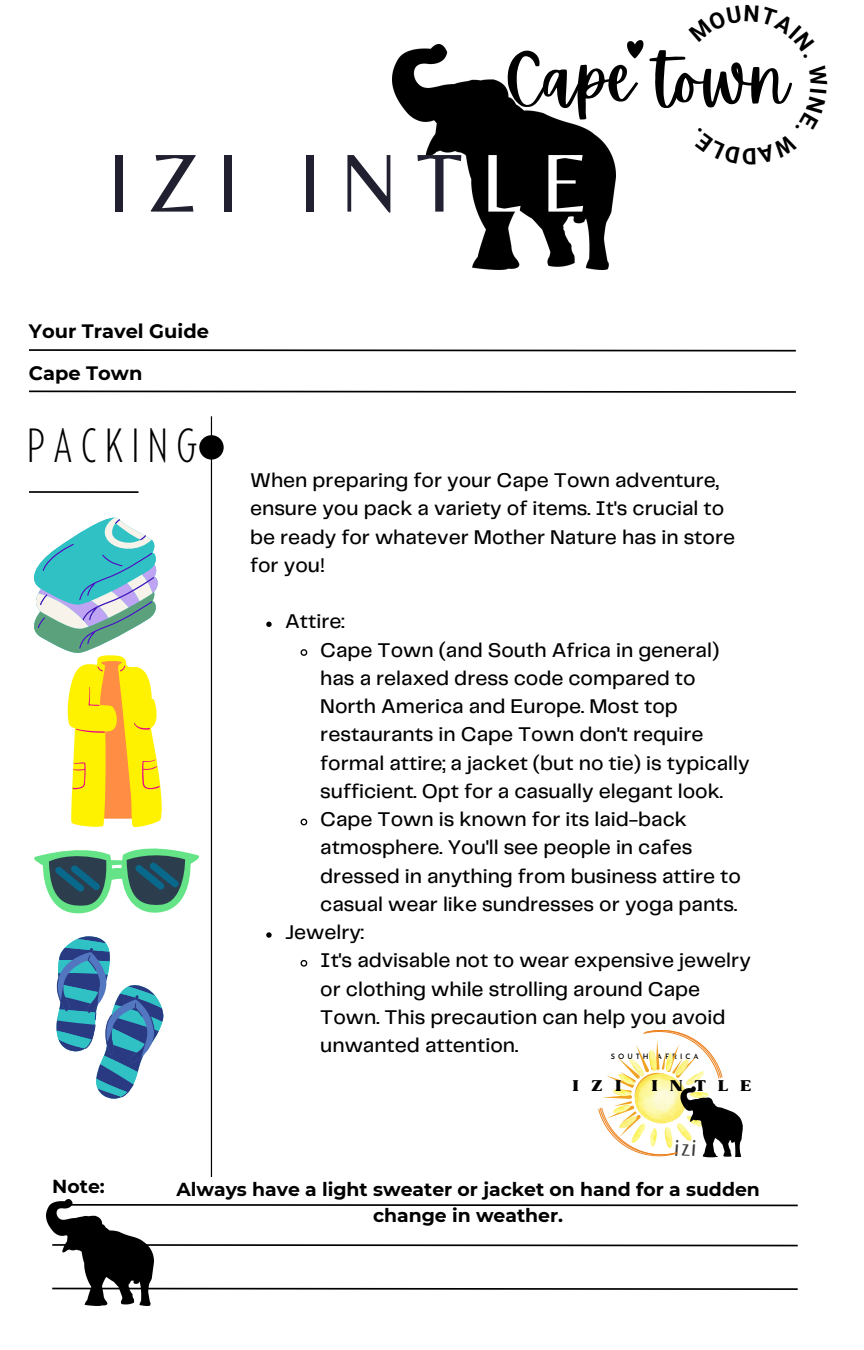
<style>
.page{position:relative;width:864px;height:1350px;background:#fff}
.page>*{position:absolute;margin:0;border:0;box-sizing:border-box;transform-origin:0 0}
.t1{font:85.5px "Belleza";letter-spacing:.215em;color:#202030}
.t2{font:67.05px "Apricots";color:#000}
.t3{font:200 condensed 47.93px "Balgin";letter-spacing:.175em;color:#000}
.t4{font:25.2px "Hangyaboly";color:#3d3b3a}
.t5{font:500 20.7px/28.3px "Telegraf";color:#000}
.t6{font:700 19.35px "Montserrat";color:#000}
.t7{font:700 18.9px/25.2px "Montserrat";color:#000;text-align:center}
.t8{font:14.85px "Bugaki";letter-spacing:.8em;color:#000}
.t9{font:600 7.42px "Josefin Sans";letter-spacing:.4em;color:#000}
.s1{color:#fff}
</style>
<div class="page">
<img style="left:392px;top:45px;width:223px;height:224px">
<hr style="left:29px;top:349px;width:767px;height:3px;background:#000">
<hr style="left:29px;top:391px;width:767px;height:2px;background:#000">
<hr style="left:29px;top:491px;width:110px;height:2px;background:#000">
<hr style="left:52px;top:1204px;width:746px;height:2px;background:#000">
<hr style="left:52px;top:1244px;width:746px;height:2px;background:#000">
<hr style="left:211px;top:416px;width:1px;height:761px;background:#000">
<div style="left:199px;top:435px;width:25px;height:25px;background:#000;border-radius:50%"></div>
<img style="left:47px;top:1199px;width:106px;height:106px">
<hr style="left:52px;top:1288px;width:746px;height:2px;background:#000">
<svg style="left:34px;top:517px;width:128px;height:311px"></svg>
<svg style="left:56px;top:936px;width:107px;height:162px"></svg>
<svg style="left:34px;top:848px;width:165px;height:66px"></svg>
<svg style="left:266px;top:622px;width:6px;height:5px"></svg>
<svg style="left:300px;top:649px;width:8px;height:7px"></svg>
<svg style="left:300px;top:818px;width:8px;height:8px"></svg>
<svg style="left:266px;top:932px;width:6px;height:6px"></svg>
<svg style="left:300px;top:959px;width:8px;height:8px"></svg>
<svg style="left:598px;top:1030px;width:145px;height:127px"></svg>
<svg style="left:627px;top:40px;width:17px;height:19px"></svg>
<h2 class="t2" style="left:504px;top:40px;width:286px">Cape town</h2>
<p class="t1" style="left:108px;top:132px;width:483px">IZI INT<span class="s1">LE</span></p>
<p class="t6" style="left:29px;top:319px;width:182px">Your Travel Guide</p>
<p class="t6" style="left:29px;top:361px;width:115px">Cape Town</p>
<h1 class="t3" style="left:27px;top:426px;width:171px">PACKING</h1>
<p class="t5" style="left:250px;top:467px;width:487px">When preparing for your Cape Town adventure, ensure you pack a variety of items. It's crucial to be ready for whatever Mother Nature has in store for you!</p>
<h3 class="t5" style="left:285px;top:608px;width:61px">Attire:</h3>
<p class="t5" style="left:320px;top:637px;width:431px">Cape Town (and South Africa in general) has a relaxed dress code compared to North America and Europe. Most top restaurants in Cape Town don't require formal attire; a jacket (but no tie) is typically sufficient. Opt for a casually elegant look.</p>
<p class="t5" style="left:320px;top:806px;width:422px">Cape Town is known for its laid-back atmosphere. You'll see people in cafes dressed in anything from business attire to casual wear like sundresses or yoga pants.</p>
<h2 class="t5" style="left:285px;top:919px;width:80px">Jewelry:</h2>
<p class="t5" style="left:320px;top:947px;width:432px">It's advisable not to wear expensive jewelry or clothing while strolling around Cape Town. This precaution can help you avoid unwanted attention.</p>
<p class="t9" style="left:611px;top:1053px;width:89px">SOUTH AFRICA</p>
<p class="t8" style="left:572px;top:1076px;width:51px">IZI</p>
<p class="t8" style="left:651px;top:1076px;width:102px">INTLE</p>
<p class="t4" style="left:674px;top:1131px;width:24px">izi</p>
<h3 class="t7" style="left:52px;top:1173px;width:54px">Note:</h3>
<p class="t7" style="left:176px;top:1177px;width:585px">Always have a light sweater or jacket on hand for a sudden change in weather.</p>
</div>
